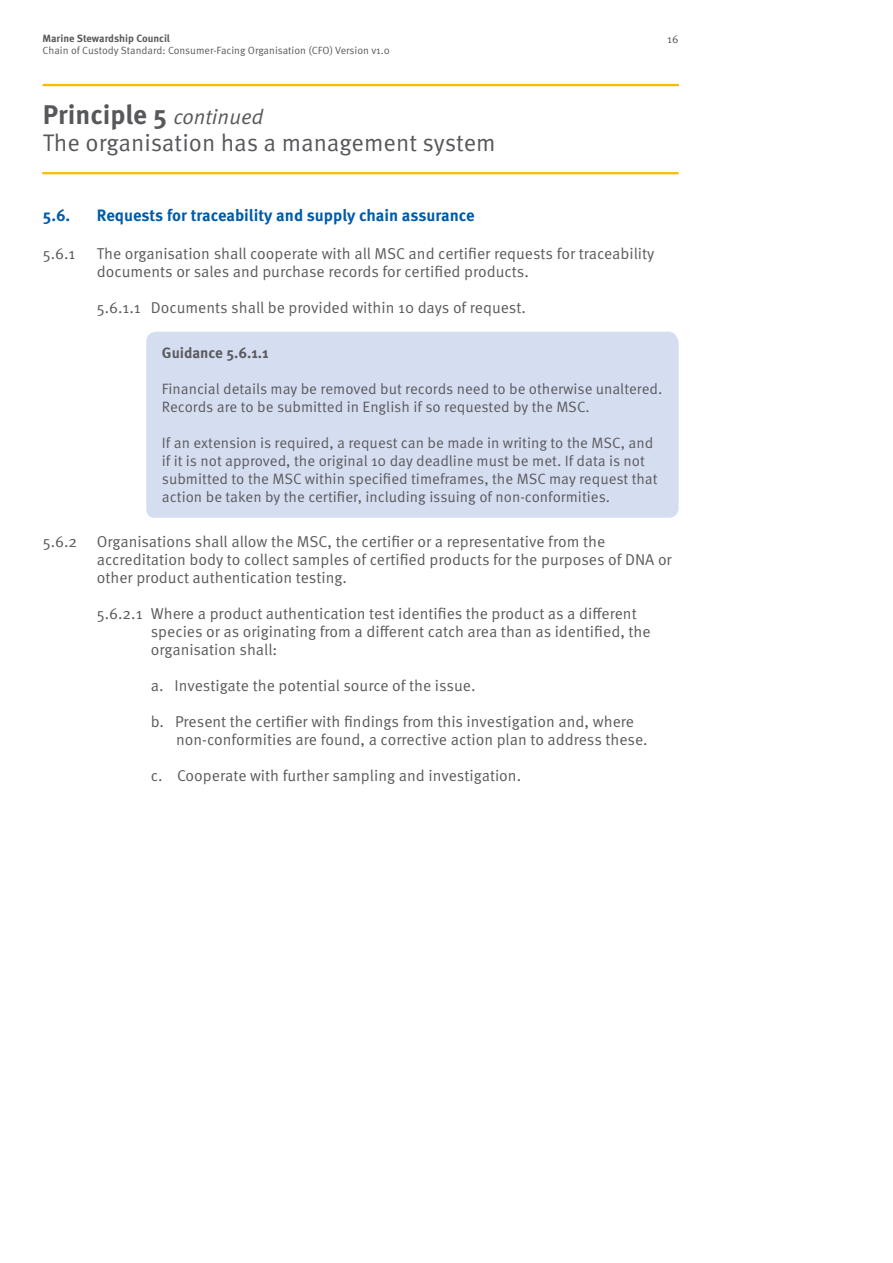
<style>
.page{position:relative;width:893px;height:1263px;background:#fff}
.page>*{position:absolute;margin:0;border:0;box-sizing:border-box;transform-origin:0 0}
.t1{font:700 27px "Meta Pro";color:#57585b}
.t2{font:24px "Meta Pro";color:#57585b}
.t3{font:700 16.5px "Meta Pro";letter-spacing:-.005em;color:#005ba7}
.t4{font:15.75px/18px "Meta Pro";color:#5b5b5f}
.t5{font:15px/18px "Meta Pro";color:#5b5b5f}
.t6{font:700 15px "Meta Pro";color:#5b5b5f}
.t7{font:11.25px "Meta Pro";color:#5b5b5f}
.t8{font:10.5px "Meta Pro";color:#5b5b5f}
.t9{font:700 10.5px "Meta Pro";color:#5b5b5f}
.s1{font-weight:400;font-style:italic;font-size:21px}
</style>
<div class="page">
<div style="left:146px;top:332px;width:533px;height:186px;background:#d5def0"></div>
<hr style="left:42px;top:172px;width:637px;height:2px;background:#f8bd00">
<hr style="left:43px;top:84px;width:636px;height:2px;background:#f8bd00">
<p class="t9" style="left:43px;top:32px;width:129px">Marine Stewardship Council</p>
<p class="t7" style="left:667px;top:31px;width:13px">16</p>
<p class="t8" style="left:43px;top:44px;width:349px">Chain of Custody Standard: Consumer-Facing Organisation (CFO) Version v1.0</p>
<h1 class="t1" style="left:43px;top:98px;width:222px">Principle 5 <span class="s1">continued</span></h1>
<h2 class="t2" style="left:43px;top:127px;width:454px">The organisation has a management system</h2>
<p class="t3" style="left:43px;top:205px;width:29px">5.6.</p>
<p class="t3" style="left:97px;top:205px;width:379px">Requests for traceability and supply chain assurance</p>
<p class="t4" style="left:43px;top:245px;width:34px">5.6.1</p>
<p class="t4" style="left:97px;top:245px;width:559px">The organisation shall cooperate with all MSC and certifier requests for traceability documents or sales and purchase records for certified products.</p>
<p class="t4" style="left:97px;top:299px;width:431px">5.6.1.1 Documents shall be provided within 10 days of request.</p>
<p class="t6" style="left:162px;top:343px;width:108px">Guidance 5.6.1.1</p>
<p class="t5" style="left:162px;top:380px;width:502px">Financial details may be removed but records need to be otherwise unaltered.<br>Records are to be submitted in English if so requested by the MSC.</p>
<p class="t5" style="left:162px;top:434px;width:497px">If an extension is required, a request can be made in writing to the MSC, and if it is not approved, the original 10 day deadline must be met. If data is not submitted to the MSC within specified timeframes, the MSC may request that action be taken by the certifier, including issuing of non-conformities.</p>
<p class="t4" style="left:97px;top:533px;width:576px;text-indent:-54px">5.6.2 Organisations shall allow the MSC, the certifier or a representative from the accreditation body to collect samples of certified products for the purposes of DNA or other product authentication testing.</p>
<p class="t4" style="left:151px;top:605px;width:501px;text-indent:-54px">5.6.2.1 Where a product authentication test identifies the product as a different species or as originating from a different catch area than as identified, the organisation shall:</p>
<p class="t4" style="left:151px;top:677px;width:326px">a. Investigate the potential source of the issue.</p>
<p class="t4" style="left:176px;top:713px;width:473px;text-indent:-25px">b. Present the certifier with findings from this investigation and, where non-conformities are found, a corrective action plan to address these.</p>
<p class="t4" style="left:151px;top:767px;width:372px">c. Cooperate with further sampling and investigation.</p>
</div>
